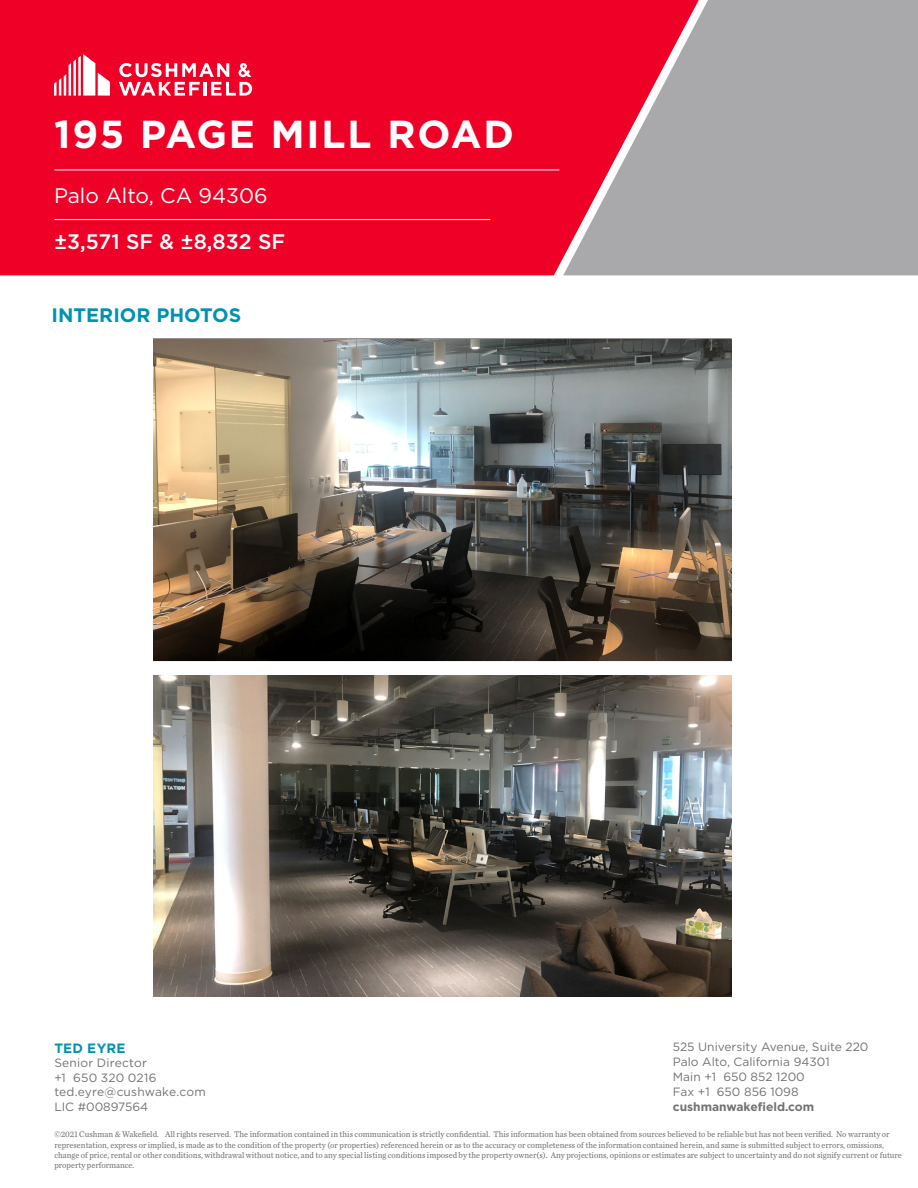
<style>
.page{position:relative;width:918px;height:1188px;background:#fff}
.page>*{position:absolute;margin:0;border:0;box-sizing:border-box;transform-origin:0 0}
.t1{font:700 39px "Gotham";letter-spacing:.05em;color:#fff}
.t2{font:500 21px "Gotham";color:#fff}
.t3{font:21px "Gotham";color:#fff}
.t4{font:700 19.5px "Gotham";color:#0092b3}
.t5{font:700 13.5px "Gotham";letter-spacing:.02em;color:#0092b3}
.t6{font:12px/14.5px "Gotham";color:#717271}
.t7{font:700 12px "Gotham";color:#717271}
.t8{font:8.7px/10.4px "Chronicle Text G2";color:#717271;scale:.95 1}
</style>
<div class="page">
<div style="left:0;top:0;width:563px;height:275px;background:#ef0027"></div>
<svg style="left:54px;top:54px;width:56px;height:42px"></svg>
<svg style="left:119px;top:63px;width:133px;height:33px"></svg>
<hr style="left:54px;top:170px;width:505px;height:1px;background:#fff">
<hr style="left:54px;top:219px;width:436px;height:1px;background:#fff">
<svg style="left:563px;top:0;width:355px;height:275px;background:#b78c94"></svg>
<img style="left:155px;top:341px;width:575px;height:318px">
<img style="left:154px;top:675px;width:577px;height:322px">
<h1 class="t1" style="left:54px;top:109px;width:462px">195 PAGE MILL ROAD</h1>
<h2 class="t3" style="left:54px;top:182px;width:215px">Palo Alto, CA 94306</h2>
<h2 class="t2" style="left:54px;top:228px;width:233px">±3,571 SF &amp; ±8,832 SF</h2>
<p class="t4" style="left:52px;top:303px;width:191px">INTERIOR PHOTOS</p>
<h3 class="t5" style="left:54px;top:1039px;width:73px">TED EYRE</h3>
<h3 class="t6" style="left:54px;top:1055px;width:153px">Senior Director<br>+1 650 320 0216 ted.eyre@cushwake.com<br>LIC #00897564</h3>
<h3 class="t6" style="left:673px;top:1039px;width:197px;line-height:15px">525 University Avenue, Suite 220<br>Palo Alto, California 94301<br>Main +1 650 852 1200<br>Fax +1 650 856 1098</h3>
<h3 class="t7" style="left:673px;top:1099px;width:143px">cushmanwakefield.com</h3>
<p class="t8" style="left:54px;top:1129px;width:894px">©2021 Cushman &amp; Wakefield. All rights reserved. The information contained in this communication is strictly confidential. This information has been obtained from sources believed to be reliable but has not been verified. No warranty or representation, express or implied, is made as to the condition of the property (or properties) referenced herein or as to the accuracy or completeness of the information contained herein, and same is submitted subject to errors, omissions, change of price, rental or other conditions, withdrawal without notice, and to any special listing conditions imposed by the property owner(s). Any projections, opinions or estimates are subject to uncertainty and do not signify current or future property performance.</p>
</div>
